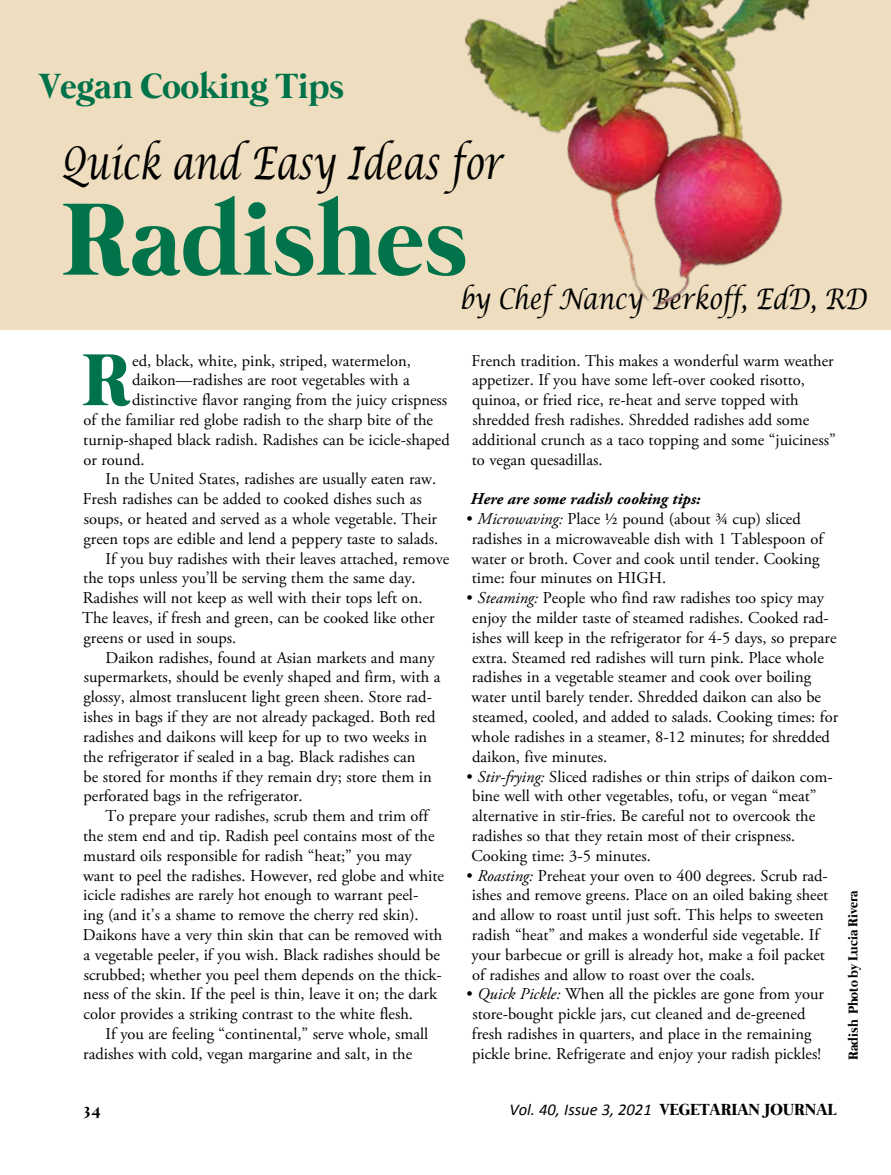
<style>
.page{position:relative;width:891px;height:1175px;background:#fff}
.page>*{position:absolute;margin:0;border:0;box-sizing:border-box;transform-origin:0 0}
.t1{font:700 105px "Mermaid";color:#01734a}
.t2{font:700 75.15px "Mermaid";color:#01734a}
.t3{font:italic 45px "Lucida Calligraphy";color:#000;scale:.74 1}
.t4{font:700 36px "Mermaid";color:#00724a}
.t5{font:italic 28.5px "Lucida Calligraphy";color:#000;scale:.81 1}
.t6{font:16.5px/19.8px "Adobe Garamond Pro";color:#000}
.t7{font:italic 16.5px "Calibri";color:#000}
.t8{font:italic 700 16.5px "Adobe Garamond Pro";color:#000}
.t9{font:700 16.5px "Mermaid";color:#000}
.t10{font:700 13.5px "Mermaid";letter-spacing:-.005em;color:#000}
.s1{font-style:italic}
.s2{font-family:"Mermaid";font-weight:700;font-style:normal}
</style>
<div class="page">
<div style="left:0;top:0;width:891px;height:330px;background:#eedebf"></div>
<img style="left:464px;top:0;width:346px;height:308px">
<h3 class="t4" style="left:40px;top:66px;width:306px">Vegan Cooking Tips</h3>
<h3 class="t3" style="left:61px;top:135px;width:598px">Quick and Easy Ideas for</h3>
<h1 class="t1" style="left:62px;top:180px;width:407px">Radishes</h1>
<h3 class="t5" style="left:460px;top:281px;width:504px">by Chef Nancy Berkoff, EdD, RD</h3>
<h2 class="t2" style="left:82px;top:337px;width:51px">R</h2>
<p class="t6" style="left:132px;top:351px;width:280px">ed, black, white, pink, striped, watermelon,</p>
<p class="t6" style="left:132px;top:371px;width:279px">daikon—radishes are root vegetables with a</p>
<p class="t6" style="left:132px;top:390px;width:317px">distinctive flavor ranging from the juicy crispness</p>
<p class="t6" style="left:83px;top:410px;width:351px">of the familiar red globe radish to the sharp bite of the</p>
<p class="t6" style="left:83px;top:430px;width:368px">turnip-shaped black radish. Radishes can be icicle-shaped</p>
<p class="t6" style="left:83px;top:450px;width:63px">or round.</p>
<p class="t6" style="left:106px;top:470px;width:332px">In the United States, radishes are usually eaten raw.</p>
<p class="t6" style="left:83px;top:489px;width:340px">Fresh radishes can be added to cooked dishes such as</p>
<p class="t6" style="left:84px;top:509px;width:355px">soups, or heated and served as a whole vegetable. Their</p>
<p class="t6" style="left:84px;top:529px;width:356px">green tops are edible and lend a peppery taste to salads.</p>
<p class="t6" style="left:106px;top:549px;width:345px">If you buy radishes with their leaves attached, remove</p>
<p class="t6" style="left:83px;top:569px;width:334px">the tops unless you’ll be serving them the same day.</p>
<p class="t6" style="left:83px;top:588px;width:341px">Radishes will not keep as well with their tops left on.</p>
<p class="t6" style="left:82px;top:608px;width:354px">The leaves, if fresh and green, can be cooked like other</p>
<p class="t6" style="left:84px;top:628px;width:154px">greens or used in soups.</p>
<p class="t6" style="left:106px;top:648px;width:331px">Daikon radishes, found at Asian markets and many</p>
<p class="t6" style="left:84px;top:668px;width:358px">supermarkets, should be evenly shaped and firm, with a</p>
<p class="t6" style="left:84px;top:687px;width:350px">glossy, almost translucent light green sheen. Store rad-</p>
<p class="t6" style="left:83px;top:707px;width:354px">ishes in bags if they are not already packaged. Both red</p>
<p class="t6" style="left:83px;top:727px;width:345px">radishes and daikons will keep for up to two weeks in</p>
<p class="t6" style="left:83px;top:747px;width:334px">the refrigerator if sealed in a bag. Black radishes can</p>
<p class="t6" style="left:84px;top:767px;width:350px">be stored for months if they remain dry; store them in</p>
<p class="t6" style="left:83px;top:786px;width:221px">perforated bags in the refrigerator.</p>
<p class="t6" style="left:105px;top:806px;width:326px">To prepare your radishes, scrub them and trim off</p>
<p class="t6" style="left:83px;top:826px;width:353px">the stem end and tip. Radish peel contains most of the</p>
<p class="t6" style="left:83px;top:846px;width:330px">mustard oils responsible for radish “heat;” you may</p>
<p class="t6" style="left:83px;top:866px;width:363px">want to peel the radishes. However, red globe and white</p>
<p class="t6" style="left:83px;top:885px;width:337px">icicle radishes are rarely hot enough to warrant peel-</p>
<p class="t6" style="left:83px;top:905px;width:337px">ing (and it’s a shame to remove the cherry red skin).</p>
<p class="t6" style="left:83px;top:925px;width:361px">Daikons have a very thin skin that can be removed with</p>
<p class="t6" style="left:84px;top:945px;width:358px">a vegetable peeler, if you wish. Black radishes should be</p>
<p class="t6" style="left:84px;top:965px;width:360px">scrubbed; whether you peel them depends on the thick-</p>
<p class="t6" style="left:83px;top:984px;width:355px">ness of the skin. If the peel is thin, leave it on; the dark</p>
<p class="t6" style="left:83px;top:1004px;width:331px">color provides a striking contrast to the white flesh.</p>
<p class="t6" style="left:105px;top:1024px;width:324px">If you are feeling “continental,” serve whole, small</p>
<p class="t6" style="left:83px;top:1044px;width:331px">radishes with cold, vegan margarine and salt, in the</p>
<p class="t6" style="left:471px;top:351px;width:366px">French tradition. This makes a wonderful warm weather appetizer. If you have some left-over cooked risotto, quinoa, or fried rice, re-heat and serve topped with shredded fresh radishes. Shredded radishes add some additional crunch as a taco topping and some “juiciness” to vegan quesadillas.</p>
<p class="t8" style="left:471px;top:489px;width:231px">Here are some radish cooking tips:</p>
<p class="t6" style="left:472px;top:509px;width:355px;text-indent:-5px">• <span class="s1">Microwaving:</span> Place ½ pound (about ¾ cup) sliced radishes in a microwaveable dish with 1 Tablespoon of water or broth. Cover and cook until tender. Cooking time: four minutes on HIGH.</p>
<p class="t6" style="left:472px;top:588px;width:368px;text-indent:-5px">• <span class="s1">Steaming:</span> People who find raw radishes too spicy may enjoy the milder taste of steamed radishes. Cooked rad&shy;ishes will keep in the refrigerator for 4-5 days, so prepare extra. Steamed red radishes will turn pink. Place whole radishes in a vegetable steamer and cook over boiling water until barely tender. Shredded daikon can also be steamed, cooled, and added to salads. Cooking times: for whole radishes in a steamer, 8-12 minutes; for shredded daikon, five minutes.</p>
<p class="t6" style="left:467px;top:767px;width:368px">• <span class="s1">Stir-frying:</span> Sliced radishes or thin strips of daikon com&shy;bine well with other vegetables, tofu, or vegan “meat” alternative in stir-fries. Be careful not to overcook the radishes so that they retain most of their crispness.<br>Cooking time: 3-5 minutes.</p>
<p class="t6" style="left:467px;top:866px;width:363px">• <span class="s1">Roasting:</span> Preheat your oven to 400 degrees. Scrub rad&shy;ishes and remove greens. Place on an oiled baking sheet and allow to roast until just soft. This helps to sweeten radish “heat” and makes a wonderful side vegetable. If your barbecue or grill is already hot, make a foil packet of radishes and allow to roast over the coals.</p>
<p class="t6" style="left:472px;top:984px;width:354px;text-indent:-5px">• <span class="s1">Quick Pickle:</span> When all the pickles are gone from your store-bought pickle jars, cut cleaned and de-greened fresh radishes in quarters, and place in the remaining pickle brine. Refrigerate and enjoy your radish pickles!</p>
<p class="t10" style="left:846px;top:1060px;width:171px;rotate:-90deg">Radish Photo by Lucia Rivera</p>
<p class="t9" style="left:82px;top:1100px;width:20px">34</p>
<p class="t7" style="left:509px;top:1098px;width:329px">Vol. 40, Issue 3, 2021 <span class="s2">VEGETARIAN JOURNAL</span></p>
</div>
